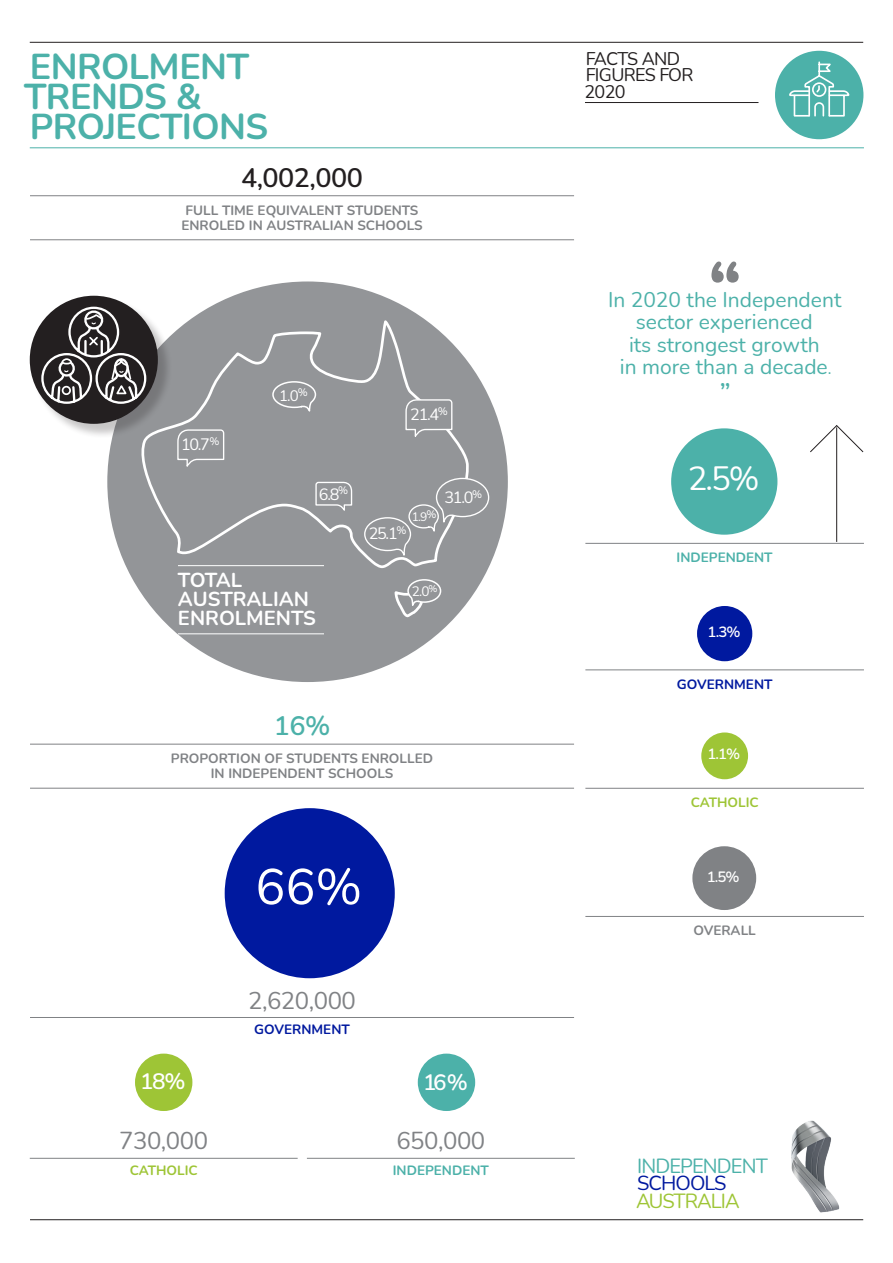
<style>
.page{position:relative;width:893px;height:1263px;background:#fff}
.page>*{position:absolute;margin:0;border:0;box-sizing:border-box;transform-origin:0 0}
.t1{font:50.1px "Nunito";color:#fff}
.t2{font:700 36px/30px "Nunito";letter-spacing:-.015em;color:#4cb1a9}
.t3{font:33px "Nunito";color:#fff}
.t4{font:29.25px "Nunito";color:#4cb1a9}
.t5{font:600 27px "Nunito";letter-spacing:-.02em;color:#231f20}
.t6{font:600 27px "Nunito";color:#4cb1a9}
.t7{font:24px "Nunito";letter-spacing:-.02em;color:#808285}
.t8{font:600 22.5px "Nunito";color:#fff}
.t9{font:21px/22.5px "Nunito";color:#4cb1a9;text-align:center}
.t10{font:700 20.25px/18.9px "Nunito";color:#fff}
.t11{font:20.1px "Nunito";letter-spacing:-.045em;color:#4cb1a9}
.t12{font:20.1px "Nunito";letter-spacing:-.045em;color:#9ec536}
.t13{font:20.1px "Nunito";letter-spacing:-.045em;color:#00199f}
.t14{font:18px/16.5px "Nunito";letter-spacing:-.035em;color:#231f20}
.t15{font:16.2px "Nunito";letter-spacing:-.08em;color:#fff}
.t16{font:600 15px "Nunito";color:#fff}
.t17{font:15px "Nunito";color:#fff}
.t18{font:700 13.5px/15px "Nunito";color:#808285;text-align:center}
.t19{font:700 13.5px "Nunito";color:#4cb1a9}
.t20{font:700 13.5px "Nunito";color:#00199f}
.t21{font:700 13.5px "Nunito";color:#9ec536}
.t22{font:13.5px "Nunito";color:#fff}
.t23{font:12.15px "Nunito";color:#fff}
.s1{font-size:16.5px}
</style>
<div class="page">
<div style="left:107px;top:281px;width:401px;height:401px;background:#939598;border-radius:50%"></div>
<svg style="left:141px;top:316px;width:329px;height:252px"></svg>
<svg style="left:405px;top:399px;width:48px;height:39px"></svg>
<svg style="left:271px;top:380px;width:46px;height:32px"></svg>
<svg style="left:394px;top:579px;width:48px;height:39px"></svg>
<svg style="left:177px;top:429px;width:48px;height:38px"></svg>
<svg style="left:315px;top:481px;width:38px;height:30px"></svg>
<hr style="left:178px;top:565px;width:146px;height:1px;background:#fff">
<hr style="left:178px;top:633px;width:146px;height:1px;background:#fff">
<svg style="left:363px;top:477px;width:127px;height:79px"></svg>
<hr style="left:30px;top:195px;width:544px;height:1px;background:#808285">
<hr style="left:30px;top:239px;width:544px;height:1px;background:#808285">
<hr style="left:30px;top:744px;width:544px;height:1px;background:#808285">
<hr style="left:30px;top:788px;width:544px;height:1px;background:#808285">
<div style="left:775px;top:51px;width:88px;height:88px;background:#4cb1a9;border-radius:50%"></div>
<svg style="left:787px;top:61px;width:64px;height:56px"></svg>
<img style="left:791px;top:1120px;width:49px;height:93px">
<div style="left:671px;top:428px;width:106px;height:107px;background:#4cb1a9;border-radius:50%"></div>
<hr style="left:836px;top:427px;width:1px;height:115px;background:#231f20">
<svg style="left:810px;top:425px;width:54px;height:28px"></svg>
<div style="left:697px;top:606px;width:55px;height:55px;background:#00199f;border-radius:50%"></div>
<div style="left:701px;top:732px;width:47px;height:47px;background:#9ec536;border-radius:50%"></div>
<hr style="left:585px;top:543px;width:279px;height:1px;background:#808285">
<hr style="left:585px;top:670px;width:279px;height:1px;background:#808285">
<hr style="left:585px;top:788px;width:279px;height:1px;background:#808285">
<hr style="left:30px;top:147px;width:834px;height:1px;background:#4cb1a9">
<hr style="left:30px;top:42px;width:833px;height:1px;background:#231f20">
<hr style="left:585px;top:102px;width:173px;height:1px;background:#231f20">
<hr style="left:307px;top:1158px;width:268px;height:1px;background:#808285">
<hr style="left:30px;top:1158px;width:268px;height:1px;background:#808285">
<div style="left:135px;top:1053px;width:57px;height:58px;background:#9ec536;border-radius:50%"></div>
<div style="left:418px;top:1053px;width:57px;height:58px;background:#4cb1a9;border-radius:50%"></div>
<hr style="left:30px;top:1017px;width:544px;height:1px;background:#808285">
<div style="left:225px;top:808px;width:170px;height:170px;background:#00199f;border-radius:50%"></div>
<div style="left:692px;top:846px;width:64px;height:64px;background:#808285;border-radius:50%"></div>
<hr style="left:585px;top:916px;width:279px;height:1px;background:#808285">
<hr style="left:30px;top:1219px;width:833px;height:1px;background:#231f20">
<svg style="left:711px;top:261px;width:28px;height:22px"></svg>
<div style="left:32px;top:298px;width:141px;height:141px;background:#231f20;opacity:.25"></div>
<div style="left:30px;top:296px;width:128px;height:128px;background:#231f20;border-radius:50%"></div>
<svg style="left:40px;top:305px;width:107px;height:100px"></svg>
<h2 class="t2" style="left:24px;top:50px;width:246px">ENROLMENT<br>TRENDS &amp;<br>PROJECTIONS</h2>
<h3 class="t14" style="left:584px;top:50px;width:111px">FACTS AND<br>FIGURES FOR<br>2020</h3>
<h3 class="t5" style="left:241px;top:159px;width:123px">4,002,000</h3>
<p class="t18" style="left:181px;top:202px;width:243px">FULL TIME EQUIVALENT STUDENTS<br>ENROLED IN AUSTRALIAN SCHOOLS</p>
<p class="t15" style="left:181px;top:433px;width:40px">10.7<sup>%</sup></p>
<p class="t17" style="left:279px;top:385px;width:30px">1.0<sup>%</sup></p>
<p class="t15" style="left:319px;top:483px;width:31px">6.8<sup>%</sup></p>
<h3 class="t10" style="left:178px;top:570px;width:140px">TOTAL<br>AUSTRALIAN<br>ENROLMENTS</h3>
<p class="t15" style="left:410px;top:403px;width:39px">21.4<sup>%</sup></p>
<p class="t23" style="left:412px;top:508px;width:26px">1.9<sup>%</sup></p>
<p class="t15" style="left:369px;top:522px;width:39px">25.1<sup>%</sup></p>
<p class="t15" style="left:445px;top:486px;width:39px">31.0<sup>%</sup></p>
<p class="t22" style="left:412px;top:582px;width:27px">2.0<sup>%</sup></p>
<h3 class="t6" style="left:274px;top:707px;width:58px">16%</h3>
<p class="t18" style="left:171px;top:751px;width:264px">PROPORTION OF STUDENTS ENROLLED<br>IN INDEPENDENT SCHOOLS</p>
<h3 class="t9" style="left:608px;top:288px;width:235px">In 2020 the Independent sector experienced<br>its strongest growth<br>in more than a decade<span class="s1">.</span></h3>
<h3 class="t4" style="left:720px;top:374px;width:13px">”</h3>
<h3 class="t3" style="left:688px;top:456px;width:73px">2.5%</h3>
<p class="t19" style="left:677px;top:548px;width:98px">INDEPENDENT</p>
<p class="t16" style="left:708px;top:621px;width:34px">1.3%</p>
<p class="t20" style="left:677px;top:674px;width:97px">GOVERNMENT</p>
<p class="t16" style="left:707px;top:744px;width:34px">1.1%</p>
<p class="t21" style="left:691px;top:793px;width:69px">CATHOLIC</p>
<h1 class="t1" style="left:255px;top:852px;width:108px">66%</h1>
<p class="t16" style="left:707px;top:866px;width:34px">1.5%</p>
<p class="t18" style="left:693px;top:922px;width:64px">OVERALL</p>
<h3 class="t7" style="left:248px;top:983px;width:109px">2,620,000</h3>
<p class="t20" style="left:254px;top:1019px;width:97px">GOVERNMENT</p>
<h3 class="t8" style="left:140px;top:1065px;width:47px">18%</h3>
<h3 class="t8" style="left:423px;top:1066px;width:46px">16%</h3>
<h3 class="t7" style="left:119px;top:1124px;width:90px">730,000</h3>
<p class="t21" style="left:130px;top:1160px;width:69px">CATHOLIC</p>
<h3 class="t7" style="left:396px;top:1124px;width:90px">650,000</h3>
<p class="t19" style="left:393px;top:1160px;width:98px">INDEPENDENT</p>
<h3 class="t11" style="left:637px;top:1151px;width:132px">INDEPENDENT</h3>
<h3 class="t13" style="left:637px;top:1169px;width:91px">SCHOOLS</h3>
<h3 class="t12" style="left:636px;top:1187px;width:105px">AUSTRALIA</h3>
</div>
